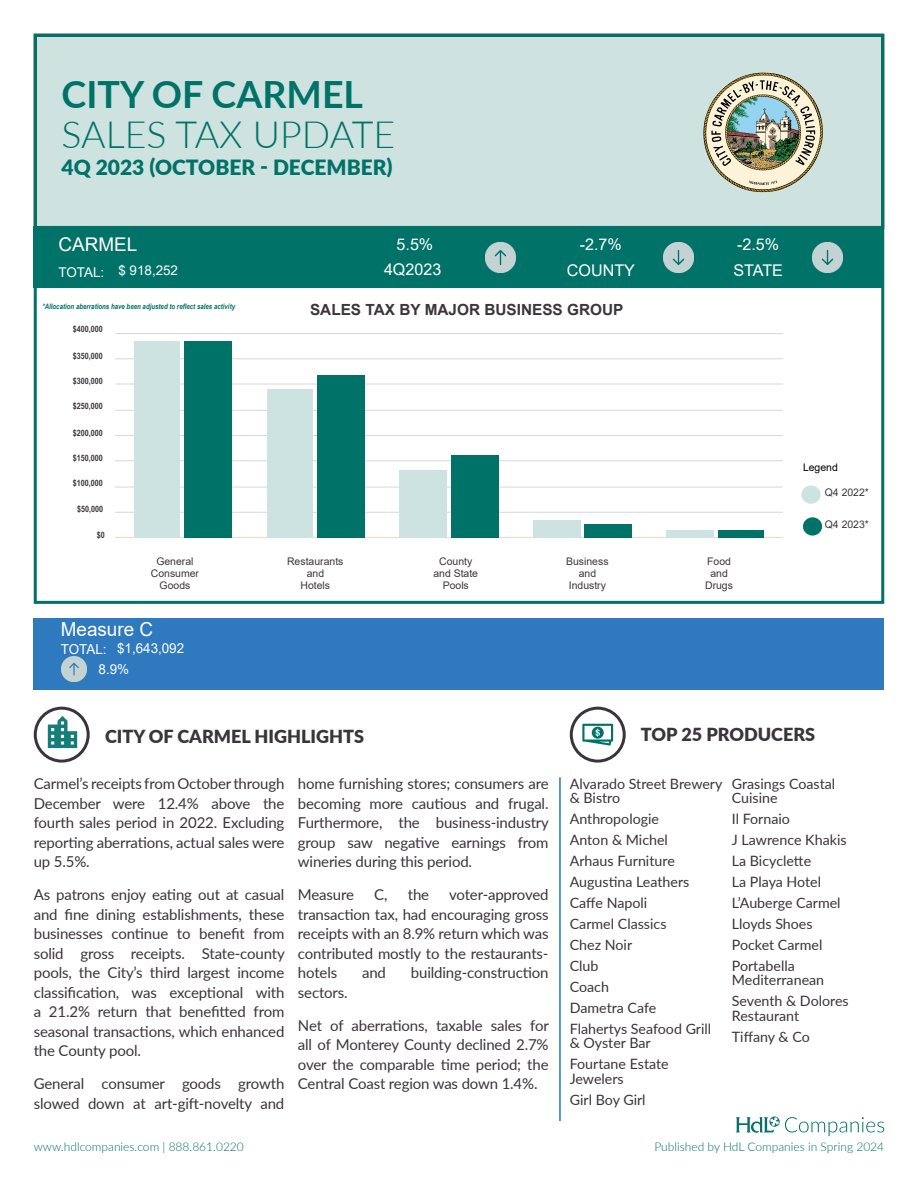
<style>
.page{position:relative;width:918px;height:1188px;background:#fff}
.page>*{position:absolute;margin:0;border:0;box-sizing:border-box;transform-origin:0 0}
.t1{font:300 37.5px "Lato";color:#007267}
.t2{font:700 37.5px "Lato";color:#007267}
.t3{font:900 21px "Lato";color:#007267}
.t4{font:19.35px "Arial";color:#fff}
.t5{font:18.9px "Arial";color:#fff}
.t6{font:900 18px "Lato";color:#3b343a}
.t7{font:16.2px "Arial";color:#fff}
.t8{font:700 15.3px "Arial";color:#3c353a}
.t9{font:15px/19.5px "Lato";letter-spacing:-.01em;color:#3b343a;text-align:justify}
.t10{font:14.25px/14.2px "Lato";color:#3b343a}
.t11{font:13.65px/20.4px "Arial";color:#fff}
.t12{font:13.35px "Arial";color:#fff}
.t13{font:300 12px "Lato";color:#007267}
.t14{font:10.5px/12.1px "Arial";color:#3c353a;text-align:center}
.t15{font:10.5px "Arial";color:#000}
.t16{font:700 8.7px "Arial Narrow";color:#3c353a}
.t17{font:italic 700 7.5px "Arial Narrow";color:#007267}
</style>
<div class="page">
<div style="left:35px;top:35px;width:848px;height:192px;background:#cee2e0"></div>
<div style="left:34px;top:34px;width:850px;height:570px;border:3px solid #007267"></div>
<svg style="left:736px;top:1116px;width:148px;height:20px"></svg>
<hr style="left:559px;top:777px;width:2px;height:344px;background:#2479be">
<div style="left:801px;top:486px;width:20px;height:18px;background:#cce3e1;border-radius:50%"></div>
<div style="left:803px;top:517px;width:19px;height:19px;background:#007267;border-radius:50%"></div>
<hr style="left:116px;top:512px;width:666px;height:1px;background:#d9dadb">
<hr style="left:116px;top:487px;width:666px;height:1px;background:#d9dadb">
<hr style="left:116px;top:460px;width:666px;height:1px;background:#d9dadb">
<hr style="left:116px;top:435px;width:666px;height:1px;background:#d9dadb">
<hr style="left:116px;top:410px;width:666px;height:1px;background:#d9dadb">
<hr style="left:116px;top:383px;width:666px;height:2px;background:#d9dadb">
<hr style="left:116px;top:358px;width:666px;height:1px;background:#d9dadb">
<hr style="left:116px;top:333px;width:666px;height:1px;background:#d9dadb">
<hr style="left:116px;top:537px;width:666px;height:1px;background:#edddd1">
<div style="left:134px;top:341px;width:46px;height:197px;background:#cce3e1"></div>
<div style="left:268px;top:389px;width:45px;height:149px;background:#cce3e1"></div>
<div style="left:400px;top:470px;width:47px;height:68px;background:#cce3e1"></div>
<div style="left:533px;top:520px;width:47px;height:18px;background:#cce3e1"></div>
<div style="left:667px;top:530px;width:47px;height:8px;background:#cce3e1"></div>
<div style="left:184px;top:341px;width:47px;height:197px;background:#007267"></div>
<div style="left:318px;top:375px;width:47px;height:163px;background:#007267"></div>
<div style="left:451px;top:455px;width:47px;height:83px;background:#007267"></div>
<div style="left:585px;top:524px;width:47px;height:14px;background:#007267"></div>
<div style="left:718px;top:530px;width:46px;height:8px;background:#007267"></div>
<img style="left:703px;top:72px;width:120px;height:121px">
<div style="left:570px;top:707px;width:56px;height:56px;border:3px solid #3b343a;border-radius:50%"></div>
<svg style="left:582px;top:724px;width:31px;height:22px"></svg>
<img style="left:43px;top:714px;width:39px;height:38px">
<div style="left:34px;top:707px;width:56px;height:56px;border:3px solid #3b343a;border-radius:50%"></div>
<div style="left:34px;top:618px;width:850px;height:72px;background:#2f79be"></div>
<img style="left:61px;top:657px;width:26px;height:25px">
<div style="left:34px;top:227px;width:850px;height:61px;background:#007267"></div>
<img style="left:663px;top:242px;width:31px;height:31px">
<img style="left:812px;top:242px;width:31px;height:31px">
<img style="left:485px;top:242px;width:31px;height:31px">
<p class="t2" style="left:62px;top:66px;width:303px">CITY OF CARMEL</p>
<p class="t1" style="left:62px;top:109px;width:335px">SALES TAX UPDATE</p>
<p class="t3" style="left:62px;top:151px;width:333px">4Q 2023 (OCTOBER - DECEMBER)</p>
<p class="t5" style="left:58px;top:231px;width:80px">CARMEL</p>
<p class="t12" style="left:58px;top:262px;width:121px">TOTAL: $ 918,252</p>
<p class="t17" style="left:42px;top:301px;width:194px">*Allocation aberrations have been adjusted to reflect sales activity</p>
<p class="t16" style="left:73px;top:323px;width:31px">$400,000</p>
<p class="t16" style="left:73px;top:349px;width:31px">$350,000</p>
<p class="t16" style="left:73px;top:374px;width:31px">$300,000</p>
<p class="t16" style="left:73px;top:400px;width:31px">$250,000</p>
<p class="t16" style="left:73px;top:426px;width:31px">$200,000</p>
<p class="t16" style="left:73px;top:451px;width:31px">$150,000</p>
<p class="t16" style="left:73px;top:476px;width:31px">$100,000</p>
<p class="t16" style="left:77px;top:503px;width:27px">$50,000</p>
<p class="t16" style="left:97px;top:528px;width:9px">$0</p>
<p class="t7" style="left:397px;top:233px;width:38px">5.5%</p>
<p class="t7" style="left:580px;top:233px;width:44px">-2.7%</p>
<p class="t7" style="left:737px;top:233px;width:44px">-2.5%</p>
<p class="t7" style="left:567px;top:259px;width:70px">COUNTY</p>
<p class="t7" style="left:733px;top:259px;width:51px">STATE</p>
<p class="t7" style="left:384px;top:258px;width:59px">4Q2023</p>
<p class="t8" style="left:310px;top:299px;width:315px">SALES TAX BY MAJOR BUSINESS GROUP</p>
<p class="t14" style="left:151px;top:555px;width:50px">General<br>Consumer<br>Goods</p>
<p class="t14" style="left:433px;top:555px;width:46px">County and State<br>Pools</p>
<p class="t14" style="left:287px;top:555px;width:58px">Restaurants and<br>Hotels</p>
<p class="t4" style="left:61px;top:616px;width:94px">Measure C</p>
<p class="t11" style="left:117px;top:638px;width:69px">$1,643,092</p>
<p class="t11" style="left:99px;top:639px;width:32px;text-indent:-38px">TOTAL:<br>8.9%</p>
<p class="t14" style="left:566px;top:555px;width:44px">Business and<br>Industry</p>
<p class="t14" style="left:705px;top:555px;width:29px">Food and<br>Drugs</p>
<p class="t15" style="left:803px;top:460px;width:36px">Legend</p>
<p class="t14" style="left:825px;top:486px;width:46px">Q4 2022*</p>
<p class="t14" style="left:825px;top:518px;width:46px">Q4 2023*</p>
<p class="t6" style="left:105px;top:723px;width:261px">CITY OF CARMEL HIGHLIGHTS</p>
<p class="t6" style="left:641px;top:721px;width:176px">TOP 25 PRODUCERS</p>
<p class="t9" style="left:34px;top:774px;width:252px">Carmel’s receipts from October through December were 12.4% above the fourth sales period in 2022. Excluding reporting aberrations, actual sales were up 5.5%.</p>
<p class="t9" style="left:34px;top:885px;width:253px">As patrons enjoy eating out at casual and fine dining establishments, these businesses continue to benefit from solid gross receipts. State-county pools, the City’s third largest income classification, was exceptional with a 21.2% return that benefitted from seasonal transactions, which enhanced the County pool.</p>
<p class="t9" style="left:34px;top:1074px;width:252px">General consumer goods growth slowed down at art-gift-novelty and</p>
<p class="t13" style="left:34px;top:1139px;width:212px">www.hdlcompanies.com | 888.861.0220</p>
<p class="t9" style="left:298px;top:774px;width:252px">home furnishing stores; consumers are becoming more cautious and frugal.<br>Furthermore, the business-industry group saw negative earnings from wineries during this period.</p>
<p class="t9" style="left:298px;top:885px;width:58px">Measure</p>
<p class="t9" style="left:374px;top:885px;width:15px">C,</p>
<p class="t9" style="left:408px;top:885px;width:23px">the</p>
<p class="t9" style="left:298px;top:885px;width:252px;text-indent:151px">voter-approved transaction tax, had encouraging gross receipts with an 8.9% return which was contributed mostly to the restaurants&shy;hotels</p>
<p class="t9" style="left:362px;top:963px;width:25px">and</p>
<p class="t9" style="left:411px;top:963px;width:139px">building-construction</p>
<p class="t9" style="left:298px;top:982px;width:51px">sectors.</p>
<p class="t9" style="left:298px;top:1015px;width:252px">Net of aberrations, taxable sales for all of Monterey County declined 2.7% over the comparable time period; the Central Coast region was down 1.4%.</p>
<p class="t10" style="left:570px;top:776px;width:154px">Alvarado Street Brewery &amp; Bistro</p>
<p class="t10" style="left:570px;top:811px;width:91px">Anthropologie</p>
<p class="t10" style="left:570px;top:832px;width:100px">Anton &amp; Michel</p>
<p class="t10" style="left:570px;top:853px;width:107px">Arhaus Furniture</p>
<p class="t10" style="left:570px;top:874px;width:121px">Augustina Leathers</p>
<p class="t10" style="left:570px;top:895px;width:79px">Caffe Napoli</p>
<p class="t10" style="left:570px;top:916px;width:98px">Carmel Classics</p>
<p class="t10" style="left:570px;top:937px;width:64px">Chez Noir</p>
<p class="t10" style="left:570px;top:958px;width:30px">Club</p>
<p class="t10" style="left:570px;top:979px;width:41px">Coach</p>
<p class="t10" style="left:570px;top:1000px;width:88px">Dametra Cafe</p>
<p class="t10" style="left:570px;top:1021px;width:143px">Flahertys Seafood Grill &amp; Oyster Bar</p>
<p class="t10" style="left:570px;top:1056px;width:100px">Fourtane Estate<br>Jewelers</p>
<p class="t10" style="left:570px;top:1092px;width:77px">Girl Boy Girl</p>
<p class="t10" style="left:732px;top:776px;width:105px">Grasings Coastal<br>Cuisine</p>
<p class="t10" style="left:732px;top:811px;width:60px">Il Fornaio</p>
<p class="t10" style="left:732px;top:832px;width:116px">J Lawrence Khakis</p>
<p class="t10" style="left:732px;top:853px;width:81px">La Bicyclette</p>
<p class="t10" style="left:732px;top:874px;width:91px">La Playa Hotel</p>
<p class="t10" style="left:732px;top:895px;width:110px">L’Auberge Carmel</p>
<p class="t10" style="left:732px;top:916px;width:82px">Lloyds Shoes</p>
<p class="t10" style="left:732px;top:937px;width:92px">Pocket Carmel</p>
<p class="t10" style="left:732px;top:958px;width:94px">Portabella<br>Mediterranean</p>
<p class="t10" style="left:732px;top:993px;width:118px">Seventh &amp; Dolores<br>Restaurant</p>
<p class="t10" style="left:732px;top:1029px;width:79px">Tiffany &amp; Co</p>
<p class="t13" style="left:654px;top:1139px;width:231px">Published by HdL Companies in Spring 2024</p>
</div>
